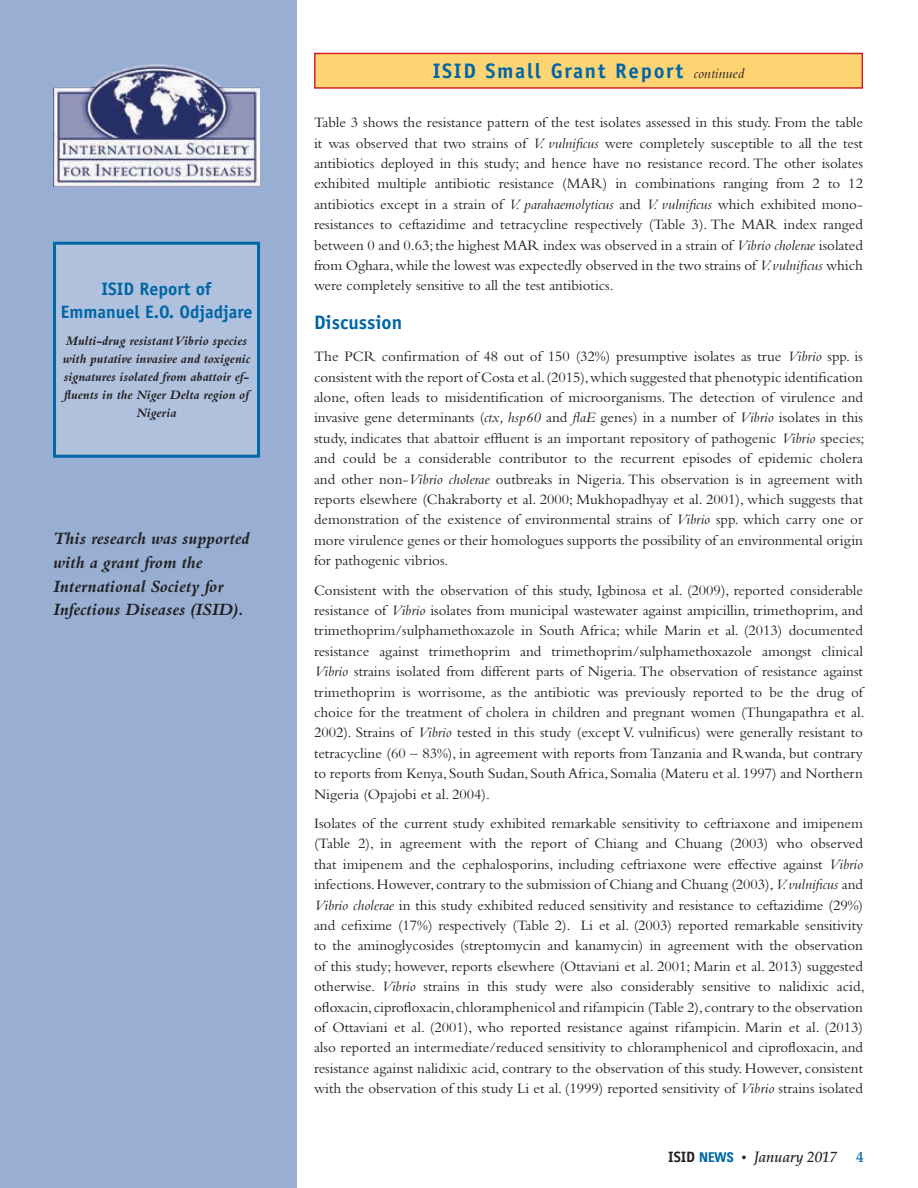
<style>
.page{position:relative;width:918px;height:1188px;background:#fff}
.page>*{position:absolute;margin:0;border:0;box-sizing:border-box;transform-origin:0 0}
.t1{font:700 21px "Officina Sans";letter-spacing:.08em;color:#0066a6}
.t2{font:700 19.5px "Officina Sans";color:#0066a6}
.t3{font:italic 700 18px/24px "Bembo";color:#231f20}
.t4{font:700 18px/22.5px "Officina Sans";color:#0066a6;text-align:center}
.t5{font:15px/20.4px "Bembo";color:#231f20;text-align:justify}
.t6{font:italic 500 15px "Palatino";color:#231f20}
.t7{font:italic 700 13.5px/18px "Bembo";color:#231f20;text-align:center}
.s1{font-family:"Bembo";font-weight:400;font-style:italic;font-size:15px;color:#231f20}
.s2{font-style:italic}
.s3{font-family:"Officina Sans";font-weight:700;font-style:normal}
.s4{font-family:"Univers";font-weight:700;font-style:normal;font-stretch:condensed;font-size:13.5px;color:#0066a6}
.s5{font-style:normal;font-size:10.5px}
.s6{font-style:normal;color:#0066a6}
</style>
<div class="page">
<div style="left:0;top:0;width:297px;height:1188px;background:#98afd3"></div>
<div style="left:315px;top:53px;width:547px;height:35px;background:#ffd473"></div>
<div style="left:314px;top:53px;width:549px;height:36px;border:2px solid #d2232a"></div>
<img style="left:53px;top:64px;width:207px;height:123px">
<div style="left:55px;top:243px;width:204px;height:213px;background:#b0c1dd"></div>
<div style="left:53px;top:242px;width:207px;height:216px;border:3px solid #0066a6"></div>
<p class="t4" style="left:61px;top:278px;width:193px">ISID Report of<br>Emmanuel E.O. Odjadjare</p>
<p class="t7" style="left:63px;top:331px;width:189px">Multi-drug resistant Vibrio species with putative invasive and toxigenic signatures isolated from abattoir ef&shy;fluents in the Niger Delta region of<br>Nigeria</p>
<p class="t3" style="left:53px;top:526px;width:198px">This research was supported with a grant from the<br>International Society for<br>Infectious Diseases (ISID).</p>
<h1 class="t1" style="left:433px;top:58px;width:313px">ISID Small Grant Report <span class="s1">continued</span></h1>
<p class="t5" style="left:314px;top:112px;width:551px">Table 3 shows the resistance pattern of the test isolates assessed in this study. From the table it was observed that two strains of <span class="s2">V. vulnificus</span> were completely susceptible to all the test antibiotics deployed in this study; and hence have no resistance record. The other isolates exhibited multiple antibiotic resistance (MAR) in combinations ranging from 2 to 12 antibiotics except in a strain of <span class="s2">V. parahaemolyticus</span> and <span class="s2">V. vulnificus</span> which exhibited mono&shy;resistances to ceftazidime and tetracycline respectively (Table 3). The MAR index ranged between 0 and 0.63; the highest MAR index was observed in a strain of <span class="s2">Vibrio cholerae</span> isolated from Oghara, while the lowest was expectedly observed in the two strains of <span class="s2">V. vulnificus</span> which were completely sensitive to all the test antibiotics.</p>
<h2 class="t2" style="left:314px;top:310px;width:90px">Discussion</h2>
<p class="t5" style="left:314px;top:346px;width:552px">The PCR confirmation of 48 out of 150 (32%) presumptive isolates as true <span class="s2">Vibrio</span> spp. is consistent with the report of Costa et al. (2015), which suggested that phenotypic identification alone, often leads to misidentification of microorganisms. The detection of virulence and invasive gene determinants (<span class="s2">ctx, hsp60</span> and <span class="s2">flaE</span> genes) in a number of <span class="s2">Vibrio</span> isolates in this study, indicates that abattoir effluent is an important repository of pathogenic <span class="s2">Vibrio</span> species; and could be a considerable contributor to the recurrent episodes of epidemic cholera and other non-<span class="s2">Vibrio cholerae</span> outbreaks in Nigeria. This observation is in agreement with reports elsewhere (Chakraborty et al. 2000; Mukhopadhyay et al. 2001), which suggests that demonstration of the existence of environmental strains of <span class="s2">Vibrio</span> spp. which carry one or more virulence genes or their homologues supports the possibility of an environmental origin for pathogenic vibrios.</p>
<p class="t5" style="left:314px;top:579px;width:552px">Consistent with the observation of this study, Igbinosa et al. (2009), reported considerable resistance of <span class="s2">Vibrio</span> isolates from municipal wastewater against ampicillin, trimethoprim, and trimethoprim/sulphamethoxazole in South Africa; while Marin et al. (2013) documented resistance against trimethoprim and trimethoprim/sulphamethoxazole amongst clinical <span class="s2">Vibrio</span> strains isolated from different parts of Nigeria. The observation of resistance against trimethoprim is worrisome, as the antibiotic was previously reported to be the drug of choice for the treatment of cholera in children and pregnant women (Thungapathra et al.<br>2002). Strains of <span class="s2">Vibrio</span> tested in this study (except V. vulnificus) were generally resistant to tetracycline (60 – 83%), in agreement with reports from Tanzania and Rwanda, but contrary to reports from Kenya, South Sudan, South Africa, Somalia (Materu et al. 1997) and Northern Nigeria (Opajobi et al. 2004).</p>
<p class="t5" style="left:314px;top:813px;width:552px">Isolates of the current study exhibited remarkable sensitivity to ceftriaxone and imipenem (Table 2), in agreement with the report of Chiang and Chuang (2003) who observed that imipenem and the cephalosporins, including ceftriaxone were effective against <span class="s2">Vibrio </span>infections. However, contrary to the submission of Chiang and Chuang (2003), <span class="s2">V. vulnificus</span> and <span class="s2">Vibrio cholerae</span> in this study exhibited reduced sensitivity and resistance to ceftazidime (29%) and cefixime (17%) respectively (Table 2). Li et al. (2003) reported remarkable sensitivity to the aminoglycosides (streptomycin and kanamycin) in agreement with the observation of this study; however, reports elsewhere (Ottaviani et al. 2001; Marin et al. 2013) suggested otherwise. <span class="s2">Vibrio</span> strains in this study were also considerably sensitive to nalidixic acid, ofloxacin, ciprofloxacin, chloramphenicol and rifampicin (Table 2), contrary to the observation of Ottaviani et al. (2001), who reported resistance against rifampicin. Marin et al. (2013) also reported an intermediate/reduced sensitivity to chloramphenicol and ciprofloxacin, and resistance against nalidixic acid, contrary to the observation of this study. However, consistent with the observation of this study Li et al. (1999) reported sensitivity of <span class="s2">Vibrio</span> strains isolated</p>
<p class="t6" style="left:668px;top:1148px;width:197px"><span class="s3">ISID</span> <span class="s4">NEWS</span> <span class="s5">•</span> January 2017 <span class="s6">4</span></p>
</div>
